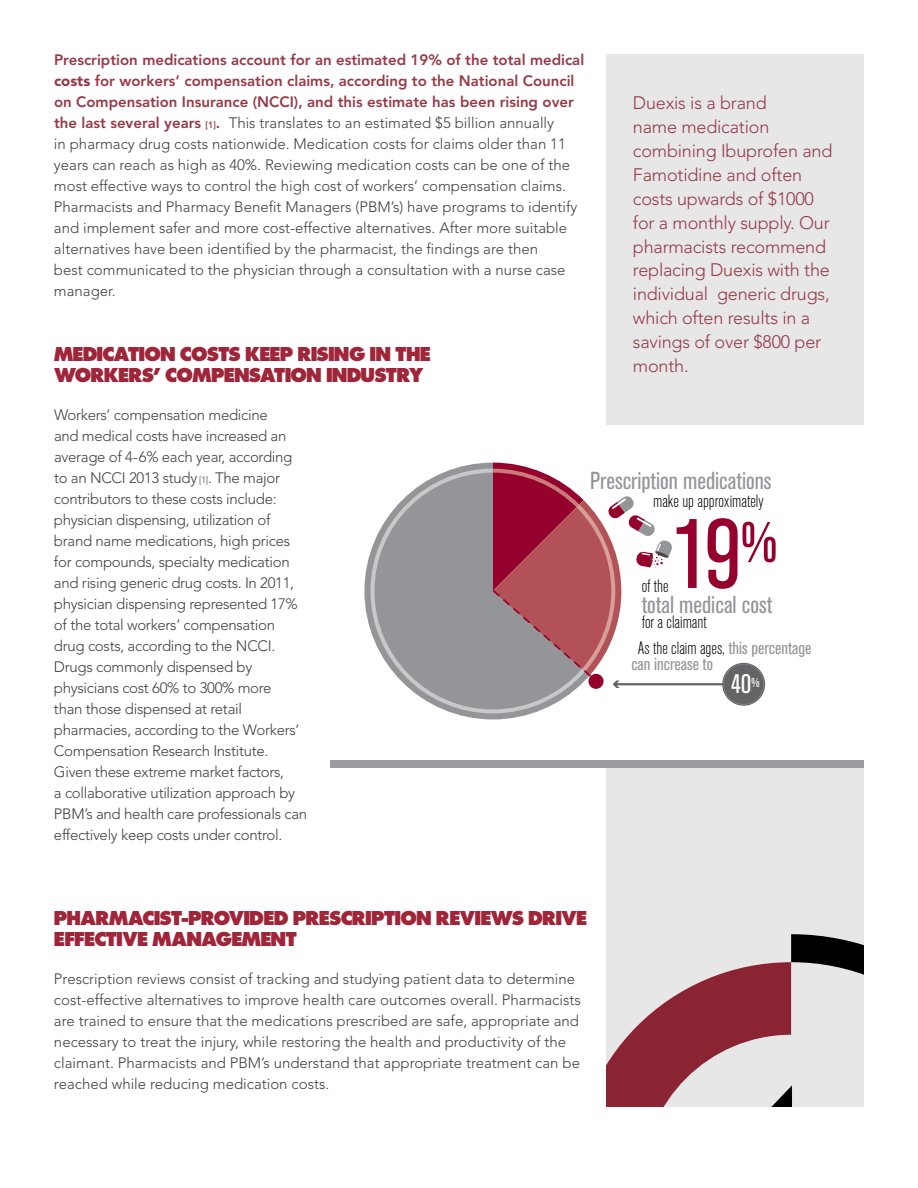
<style>
.page{position:relative;width:918px;height:1188px;background:#fff}
.page>*{position:absolute;margin:0;border:0;box-sizing:border-box;transform-origin:0 0}
.t1{font:condensed 97.5px "Akzidenz Grotesk BQ";color:#96002d}
.t2{font:condensed 26.55px "Akzidenz Grotesk BQ";color:#fff}
.t3{font:condensed 24.45px "Akzidenz Grotesk BQ";color:#939598}
.t4{font:700 expanded 21px/21px "Futura P";letter-spacing:-.01em;color:#9f2539}
.t5{font:300 18px/24px "Avenir";letter-spacing:-.01em;color:#963a47}
.t6{font:condensed 17.7px/15.5px "Akzidenz Grotesk BQ";color:#939598}
.t7{font:300 condensed 17.7px "Akzidenz Grotesk BQ";color:#000}
.t8{font:300 15px/21px "Avenir";color:#414042}
.t9{font:300 15px/21px "Avenir";letter-spacing:-.02em;color:#414042}
.s1{font-weight:800;color:#963a47}
.s2{font-weight:900;color:#963a47}
.s3{font-weight:800;font-size:9px;color:#963a47}
.s4{font-size:9px}
.s5{font-weight:300;color:#000}
</style>
<div class="page">
<div style="left:606px;top:54px;width:258px;height:371px;background:#e7e7e7"></div>
<div style="left:606px;top:654px;width:258px;height:453px;background:#e7e7e7"></div>
<svg style="left:606px;top:934px;width:258px;height:173px"></svg>
<div style="left:330px;top:483px;width:534px;height:284px;background:#9c9ca0"></div>
<div style="left:325px;top:426px;width:545px;height:334px;background:#fff"></div>
<svg style="left:364px;top:463px;width:169px;height:256px"></svg>
<svg style="left:370px;top:469px;width:182px;height:244px;fill:#939598"></svg>
<svg style="left:722px;top:663px;width:43px;height:43px"></svg>
<svg style="left:493px;top:463px;width:271px;height:242px"></svg>
<p class="t8" style="left:54px;top:50px;width:532px"><span class="s1">Prescription medications account for an estimated 19% of the total medical </span><span class="s2">costs</span> <span class="s1">for workers’ compensation claims, according to the National Council on Compensation Insurance (NCCI), and this estimate has been rising over the last several years</span> <span class="s3">[1]</span><span class="s1">.</span> This translates to an estimated $5 billion annually<br>in pharmacy drug costs nationwide. Medication costs for claims older than 11 years can reach as high as 40%. Reviewing medication costs can be one of the most effective ways to control the high cost of workers’ compensation claims.<br>Pharmacists and Pharmacy Benefit Managers (PBM’s) have programs to identify and implement safer and more cost-effective alternatives. After more suitable alternatives have been identified by the pharmacist, the findings are then<br>best communicated to the physician through a consultation with a nurse case manager.</p>
<h3 class="t4" style="left:54px;top:343px;width:378px">MEDICATION COSTS KEEP RISING IN THE<br>WORKERS’ COMPENSATION INDUSTRY</h3>
<p class="t5" style="left:633px;top:90px;width:201px">Duexis is a brand<br>name medication combining Ibuprofen and<br>Famotidine and often costs upwards of $1000 for a monthly supply. Our pharmacists recommend replacing Duexis with the individual generic drugs, which often results in a savings of over $800 per month.</p>
<p class="t9" style="left:54px;top:404px;width:255px">Workers’ compensation medicine<br>and medical costs have increased an average of 4-6% each year, according to an NCCI 2013 study <span class="s4">[1]</span>. The major contributors to these costs include: physician dispensing, utilization of brand name medications, high prices for compounds, specialty medication and rising generic drug costs. In 2011, physician dispensing represented 17% of the total workers’ compensation drug costs, according to the NCCI.<br>Drugs commonly dispensed by physicians cost 60% to 300% more<br>than those dispensed at retail pharmacies, according to the Workers’ Compensation Research Institute.<br>Given these extreme market factors,<br>a collaborative utilization approach by PBM’s and health care professionals can effectively keep costs under control.</p>
<h3 class="t3" style="left:590px;top:467px;width:183px">Prescription medications</h3>
<p class="t7" style="left:653px;top:492px;width:112px">make up approximately</p>
<h1 class="t1" style="left:673px;top:499px;width:105px">19<sup>%</sup></h1>
<p class="t7" style="left:642px;top:577px;width:28px">of the</p>
<h3 class="t3" style="left:642px;top:591px;width:132px">total medical cost</h3>
<p class="t7" style="left:642px;top:613px;width:67px">for a claimant</p>
<p class="t6" style="left:631px;top:641px;width:181px;text-indent:7px"><span class="s5">As the claim ages,</span> this percentage can increase to</p>
<h2 class="t2" style="left:731px;top:668px;width:30px">40<sup>%</sup></h2>
<h3 class="t4" style="left:54px;top:908px;width:535px">PHARMACIST-PROVIDED PRESCRIPTION REVIEWS DRIVE<br>EFFECTIVE MANAGEMENT</h3>
<p class="t8" style="left:54px;top:968px;width:528px">Prescription reviews consist of tracking and studying patient data to determine cost-effective alternatives to improve health care outcomes overall. Pharmacists are trained to ensure that the medications prescribed are safe, appropriate and necessary to treat the injury, while restoring the health and productivity of the claimant. Pharmacists and PBM’s understand that appropriate treatment can be reached while reducing medication costs.</p>
</div>
